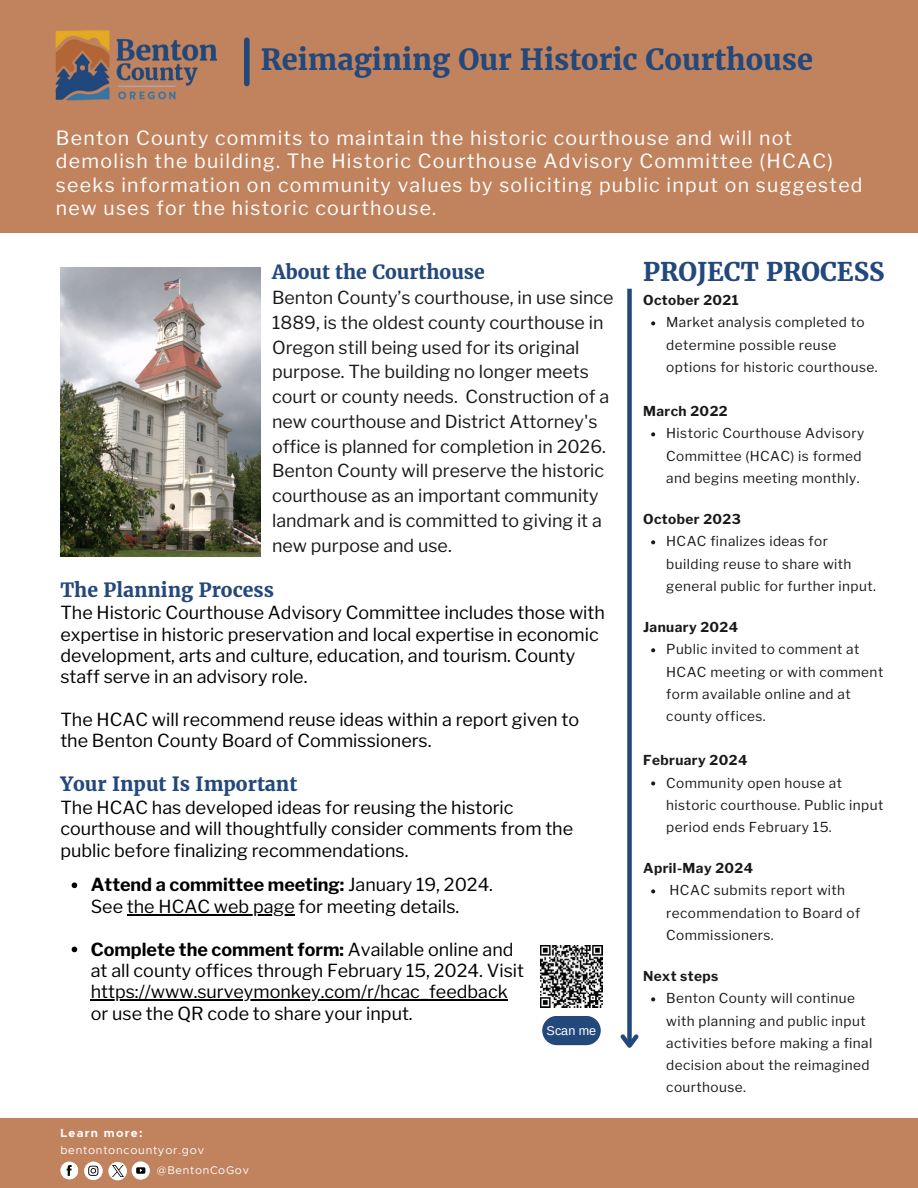
<style>
.page{position:relative;width:918px;height:1188px;background:#fff}
.page>*{position:absolute;margin:0;border:0;box-sizing:border-box;transform-origin:0 0}
.t1{font:700 28.8px "Merriweather";color:#23487b}
.t2{font:700 25.5px "Merriweather";color:#23487b}
.t3{font:19.5px/23.7px "Libre Franklin";letter-spacing:.065em;color:#fff}
.t4{font:700 19.35px "Merriweather";color:#23487b}
.t5{font:17.85px/21.3px "Libre Franklin";color:#000}
.t6{font:17.85px/24.8px "Libre Franklin";color:#191919}
.t7{font:13.65px/22.2px "Libre Franklin";letter-spacing:.03em;color:#191919}
.t8{font:700 13.65px "Libre Franklin";letter-spacing:.03em;color:#191919}
.t9{font:12.6px "Arimo";color:#fff}
.t10{font:700 11.7px "Metropolis";letter-spacing:.11em;color:#fff}
.t11{font:11.25px "Metropolis";letter-spacing:.065em;color:#fff}
.t12{font:11.1px "Metropolis";letter-spacing:.065em;color:#fff}
.s1{font-weight:700}
</style>
<div class="page">
<div style="left:0;top:0;width:918px;height:232px;background:#c1835e"></div>
<div style="left:244px;top:40px;width:6px;height:44px;background:#23487b"></div>
<div style="left:627px;top:289px;width:5px;height:757px;background:#23487b"></div>
<svg style="left:620px;top:1030px;width:19px;height:18px"></svg>
<img style="left:60px;top:267px;width:201px;height:289px">
<img style="left:540px;top:945px;width:63px;height:63px">
<div style="left:542px;top:1016px;width:59px;height:29px;background:#23487b;border-radius:15px"></div>
<div style="left:0;top:1119px;width:918px;height:69px;background:#c1835e"></div>
<svg style="left:84px;top:1162px;width:19px;height:18px"></svg>
<svg style="left:88px;top:1166px;width:10px;height:10px"></svg>
<svg style="left:132px;top:1161px;width:18px;height:18px"></svg>
<svg style="left:134px;top:1164px;width:16px;height:16px"></svg>
<div style="left:60px;top:1162px;width:18px;height:17px;background:#fff;border-radius:50%"></div>
<svg style="left:63px;top:1164px;width:16px;height:16px"></svg>
<img style="left:55px;top:30px;width:163px;height:71px">
<svg style="left:108px;top:1162px;width:19px;height:18px"></svg>
<svg style="left:112px;top:1165px;width:11px;height:11px"></svg>
<svg style="left:651px;top:321px;width:4px;height:4px"></svg>
<svg style="left:651px;top:432px;width:4px;height:4px"></svg>
<svg style="left:651px;top:540px;width:4px;height:4px"></svg>
<svg style="left:651px;top:648px;width:4px;height:4px"></svg>
<svg style="left:651px;top:781px;width:4px;height:4px"></svg>
<svg style="left:651px;top:889px;width:4px;height:4px"></svg>
<svg style="left:651px;top:997px;width:4px;height:4px"></svg>
<svg style="left:72px;top:882px;width:5px;height:6px"></svg>
<hr style="left:127px;top:914px;width:168px;height:1px;background:#000">
<svg style="left:72px;top:947px;width:5px;height:5px"></svg>
<hr style="left:91px;top:999px;width:417px;height:2px;background:#000">
<p class="t1" style="left:261px;top:42px;width:554px">Reimagining Our Historic Courthouse</p>
<p class="t3" style="left:56px;top:126px;width:808px">Benton County commits to maintain the historic courthouse and will not demolish the building. The Historic Courthouse Advisory Committee (HCAC) seeks information on community values by soliciting public input on suggested new uses for the historic courthouse.</p>
<p class="t4" style="left:272px;top:260px;width:214px">About the Courthouse</p>
<p class="t2" style="left:643px;top:256px;width:243px">PROJECT PROCESS</p>
<p class="t6" style="left:272px;top:285px;width:343px">Benton County’s courthouse, in use since 1889, is the oldest county courthouse in Oregon still being used for its original purpose. The building no longer meets court or county needs. Construction of a new courthouse and District Attorney's office is planned for completion in 2026.<br>Benton County will preserve the historic courthouse as an important community landmark and is committed to giving it a new purpose and use.</p>
<p class="t8" style="left:643px;top:292px;width:97px">October 2021</p>
<p class="t7" style="left:666px;top:311px;width:213px">Market analysis completed to determine possible reuse options for historic courthouse.</p>
<p class="t8" style="left:643px;top:403px;width:86px">March 2022</p>
<p class="t7" style="left:666px;top:422px;width:200px">Historic Courthouse Advisory<br>Committee (HCAC) is formed and begins meeting monthly.</p>
<p class="t8" style="left:643px;top:511px;width:99px">October 2023</p>
<p class="t7" style="left:666px;top:530px;width:211px">HCAC finalizes ideas for building reuse to share with general public for further input.</p>
<p class="t8" style="left:643px;top:619px;width:97px">January 2024</p>
<p class="t7" style="left:666px;top:638px;width:219px">Public invited to comment at<br>HCAC meeting or with comment form available online and at county offices.</p>
<p class="t8" style="left:643px;top:752px;width:106px">February 2024</p>
<p class="t7" style="left:666px;top:771px;width:219px">Community open house at historic courthouse. Public input period ends February 15.</p>
<p class="t8" style="left:643px;top:860px;width:112px">April-May 2024</p>
<p class="t7" style="left:666px;top:879px;width:195px">HCAC submits report with recommendation to Board of<br>Commissioners.</p>
<p class="t8" style="left:643px;top:968px;width:77px">Next steps</p>
<p class="t7" style="left:666px;top:987px;width:208px">Benton County will continue with planning and public input activities before making a final decision about the reimagined courthouse.</p>
<p class="t4" style="left:60px;top:578px;width:215px">The Planning Process</p>
<p class="t5" style="left:60px;top:602px;width:546px">The Historic Courthouse Advisory Committee includes those with expertise in historic preservation and local expertise in economic development, arts and culture, education, and tourism. County staff serve in an advisory role.</p>
<p class="t5" style="left:60px;top:709px;width:520px">The HCAC will recommend reuse ideas within a report given to the Benton County Board of Commissioners.</p>
<p class="t4" style="left:60px;top:772px;width:238px">Your Input Is Important</p>
<p class="t5" style="left:60px;top:797px;width:514px">The HCAC has developed ideas for reusing the historic courthouse and will thoughtfully consider comments from the public before finalizing recommendations.</p>
<p class="t5" style="left:91px;top:874px;width:404px"><span class="s1">Attend a committee meeting:</span> January 19, 2024.<br>See the HCAC web page for meeting details.</p>
<p class="t5" style="left:91px;top:939px;width:435px"><span class="s1">Complete the comment form:</span> Available online and at all county offices through February 15, 2024. Visit https://www.surveymonkey.com/r/hcac_feedback or use the QR code to share your input.</p>
<p class="t9" style="left:547px;top:1024px;width:51px">Scan me</p>
<p class="t10" style="left:60px;top:1127px;width:84px">Learn more:</p>
<p class="t11" style="left:60px;top:1145px;width:145px">bentontoncountyor.gov</p>
<p class="t12" style="left:157px;top:1165px;width:94px">@BentonCoGov</p>
</div>
